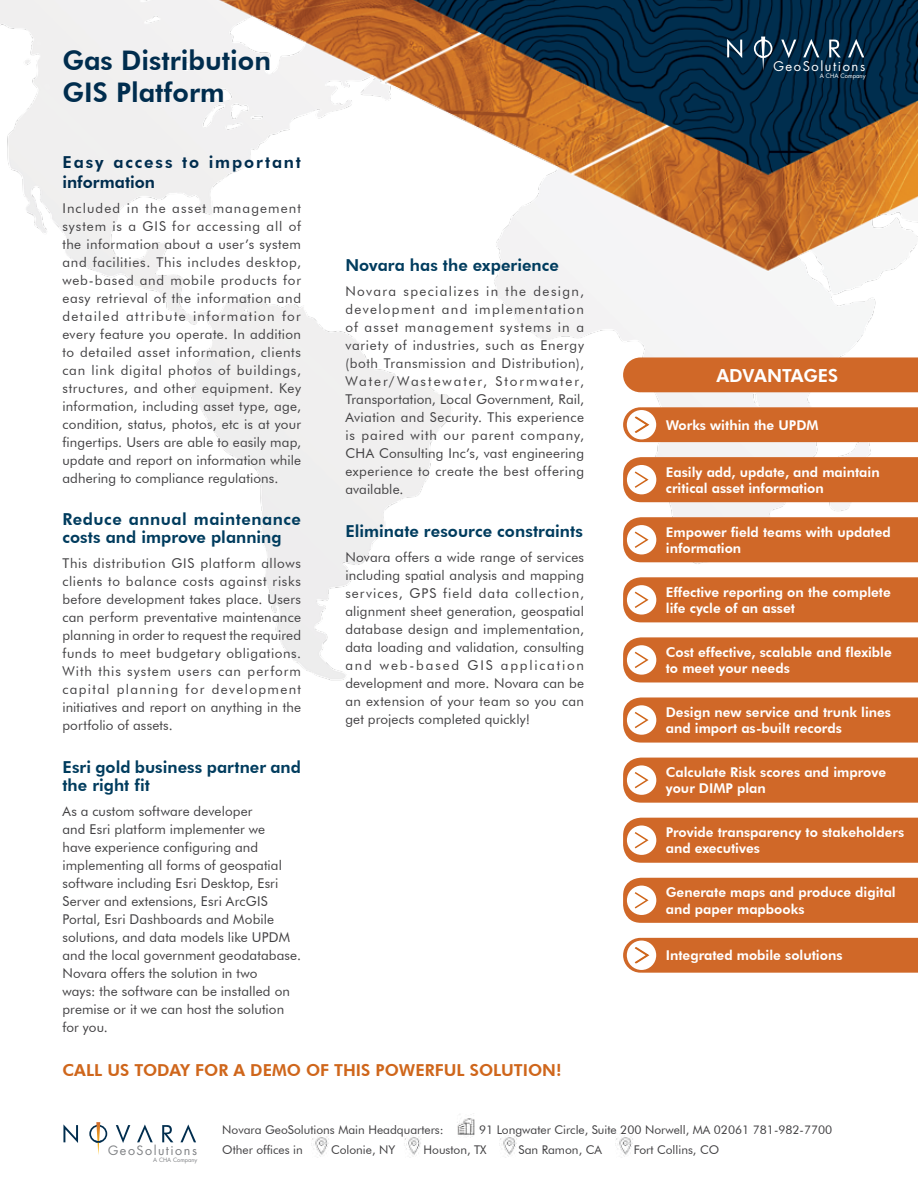
<style>
.page{position:relative;width:918px;height:1188px;background:#fff}
.page>*{position:absolute;margin:0;border:0;box-sizing:border-box;transform-origin:0 0}
.t1{font:800 27px/32.4px "Futura BT";color:#002d4e}
.t2{font:800 18px "Futura BT";color:#fff}
.t3{font:800 16.5px/18px "Futura BT";letter-spacing:.005em;color:#003c5e}
.t4{font:800 16.5px/18px "Futura BT";letter-spacing:.025em;color:#003c5e}
.t5{font:800 16.5px "Futura BT";color:#cf661b}
.t6{font:800 16.5px/19.8px "Futura BT";letter-spacing:.11em;color:#002d4e}
.t7{font:13.5px/18px "Futura BT";letter-spacing:.01em;color:#414042;text-align:justify}
.t8{font:800 13.5px/16.2px "Futura BT";color:#fff}
.t9{font:13.05px "Futura";letter-spacing:.12em;color:#fff}
.t10{font:12.6px "Futura";letter-spacing:.12em;color:#808285}
.t11{font:12px "Futura BT";color:#414042}
.t12{font:6px "Futura";color:#fff}
.t13{font:5.7px "Futura";color:#808285}
</style>
<div class="page">
<img style="left:0;top:0;width:918px;height:1143px">
<svg style="left:727px;top:39px;width:15px;height:19px"></svg>
<svg style="left:781px;top:40px;width:15px;height:18px"></svg>
<svg style="left:829px;top:40px;width:12px;height:17px"></svg>
<svg style="left:803px;top:39px;width:16px;height:18px"></svg>
<svg style="left:848px;top:39px;width:16px;height:18px"></svg>
<svg style="left:754px;top:37px;width:18px;height:34px"></svg>
<svg style="left:63px;top:1124px;width:15px;height:19px"></svg>
<svg style="left:116px;top:1125px;width:14px;height:18px"></svg>
<svg style="left:162px;top:1125px;width:11px;height:17px"></svg>
<svg style="left:137px;top:1124px;width:16px;height:18px"></svg>
<svg style="left:180px;top:1124px;width:16px;height:18px"></svg>
<svg style="left:89px;top:1122px;width:18px;height:33px"></svg>
<img style="left:448px;top:1114px;width:34px;height:24px">
<img style="left:303px;top:1134px;width:33px;height:24px">
<img style="left:396px;top:1134px;width:33px;height:21px">
<img style="left:491px;top:1134px;width:33px;height:24px">
<img style="left:607px;top:1134px;width:33px;height:24px">
<svg style="left:627px;top:415px;width:29px;height:30px"></svg>
<div style="left:627px;top:946px;width:29px;height:29px;background:#fff;border-radius:50%"></div>
<svg style="left:623px;top:457px;width:295px;height:45px;background:#d27135"></svg>
<svg style="left:623px;top:577px;width:295px;height:45px;background:#d37135"></svg>
<svg style="left:623px;top:697px;width:295px;height:46px;background:#d37338"></svg>
<svg style="left:623px;top:818px;width:295px;height:45px;background:#d27135"></svg>
<svg style="left:623px;top:517px;width:295px;height:45px;background:#d27135"></svg>
<svg style="left:623px;top:637px;width:295px;height:45px;background:#d37236"></svg>
<svg style="left:623px;top:758px;width:295px;height:45px;background:#d37135"></svg>
<svg style="left:623px;top:878px;width:295px;height:45px;background:#d27135"></svg>
<svg style="left:623px;top:407px;width:295px;height:35px;background:#d37439"></svg>
<svg style="left:623px;top:938px;width:295px;height:35px;background:#d37439"></svg>
<div style="left:623px;top:357px;width:295px;height:35px;background:#d06828"></div>
<h1 class="t1" style="left:62px;top:44px;width:210px">Gas Distribution<br>GIS Platform</h1>
<p class="t6" style="left:62px;top:152px;width:240px">Easy access to important information</p>
<p class="t7" style="left:62px;top:199px;width:240px">Included in the asset management system is a GIS for accessing all of the information about a user’s system and facilities. This includes desktop, web-based and mobile products for easy retrieval of the information and detailed attribute information for every feature you operate. In addition to detailed asset information, clients can link digital photos of buildings, structures, and other equipment. Key information, including asset type, age, condition, status, photos, etc is at your fingertips. Users are able to easily map, update and report on information while adhering to compliance regulations.</p>
<p class="t4" style="left:62px;top:510px;width:240px">Reduce annual maintenance costs and improve planning</p>
<p class="t7" style="left:62px;top:554px;width:240px">This distribution GIS platform allows clients to balance costs against risks before development takes place. Users can perform preventative maintenance planning in order to request the required funds to meet budgetary obligations.<br>With this system users can perform capital planning for development initiatives and report on anything in the portfolio of assets.</p>
<p class="t3" style="left:62px;top:758px;width:240px">Esri gold business partner and the right fit</p>
<p class="t7" style="left:62px;top:802px;width:240px;text-align:left">As a custom software developer<br>and Esri platform implementer we<br>have experience configuring and implementing all forms of geospatial software including Esri Desktop, Esri Server and extensions, Esri ArcGIS Portal, Esri Dashboards and Mobile solutions, and data models like UPDM and the local government geodatabase.<br>Novara offers the solution in two<br>ways: the software can be installed on premise or it we can host the solution for you.</p>
<p class="t3" style="left:345px;top:256px;width:215px">Novara has the experience</p>
<p class="t7" style="left:345px;top:282px;width:240px">Novara specializes in the design, development and implementation of asset management systems in a variety of industries, such as Energy (both Transmission and Distribution), Water/Wastewater, Stormwater, Transportation, Local Government, Rail, Aviation and Security. This experience is paired with our parent company, CHA Consulting Inc’s, vast engineering experience to create the best offering available.</p>
<p class="t3" style="left:345px;top:522px;width:239px">Eliminate resource constraints</p>
<p class="t7" style="left:345px;top:548px;width:240px">Novara offers a wide range of services including spatial analysis and mapping services, GPS field data collection, alignment sheet generation, geospatial database design and implementation, data loading and validation, consulting and web-based GIS application development and more. Novara can be an extension of your team so you can get projects completed quickly!</p>
<p class="t5" style="left:62px;top:1060px;width:501px">CALL US TODAY FOR A DEMO OF THIS POWERFUL SOLUTION!</p>
<p class="t9" style="left:773px;top:57px;width:93px">GeoSolutions</p>
<p class="t12" style="left:820px;top:71px;width:47px">A CHA Company</p>
<h2 class="t2" style="left:716px;top:364px;width:123px">ADVANTAGES</h2>
<p class="t8" style="left:666px;top:417px;width:154px">Works within the UPDM</p>
<p class="t8" style="left:666px;top:464px;width:215px">Easily add, update, and maintain critical asset information</p>
<p class="t8" style="left:666px;top:524px;width:227px">Empower field teams with updated information</p>
<p class="t8" style="left:666px;top:584px;width:227px">Effective reporting on the complete life cycle of an asset</p>
<p class="t8" style="left:666px;top:644px;width:228px">Cost effective, scalable and flexible to meet your needs</p>
<p class="t8" style="left:666px;top:704px;width:227px">Design new service and trunk lines and import as-built records</p>
<p class="t8" style="left:666px;top:764px;width:222px">Calculate Risk scores and improve your DIMP plan</p>
<p class="t8" style="left:666px;top:824px;width:240px">Provide transparency to stakeholders and executives</p>
<p class="t8" style="left:666px;top:884px;width:231px">Generate maps and produce digital and paper mapbooks</p>
<p class="t8" style="left:666px;top:947px;width:178px">Integrated mobile solutions</p>
<p class="t10" style="left:108px;top:1142px;width:90px">GeoSolutions</p>
<p class="t13" style="left:153px;top:1156px;width:46px">A CHA Company</p>
<p class="t11" style="left:222px;top:1123px;width:223px">Novara GeoSolutions Main Headquarters:</p>
<p class="t11" style="left:479px;top:1123px;width:355px">91 Longwater Circle, Suite 200 Norwell, MA 02061 781-982-7700</p>
<p class="t11" style="left:222px;top:1142px;width:82px">Other offices in</p>
<p class="t11" style="left:331px;top:1142px;width:66px">Colonie, NY</p>
<p class="t11" style="left:424px;top:1142px;width:65px">Houston, TX</p>
<p class="t11" style="left:519px;top:1142px;width:85px">San Ramon, CA</p>
<p class="t11" style="left:634px;top:1142px;width:87px">Fort Collins, CO</p>
</div>
